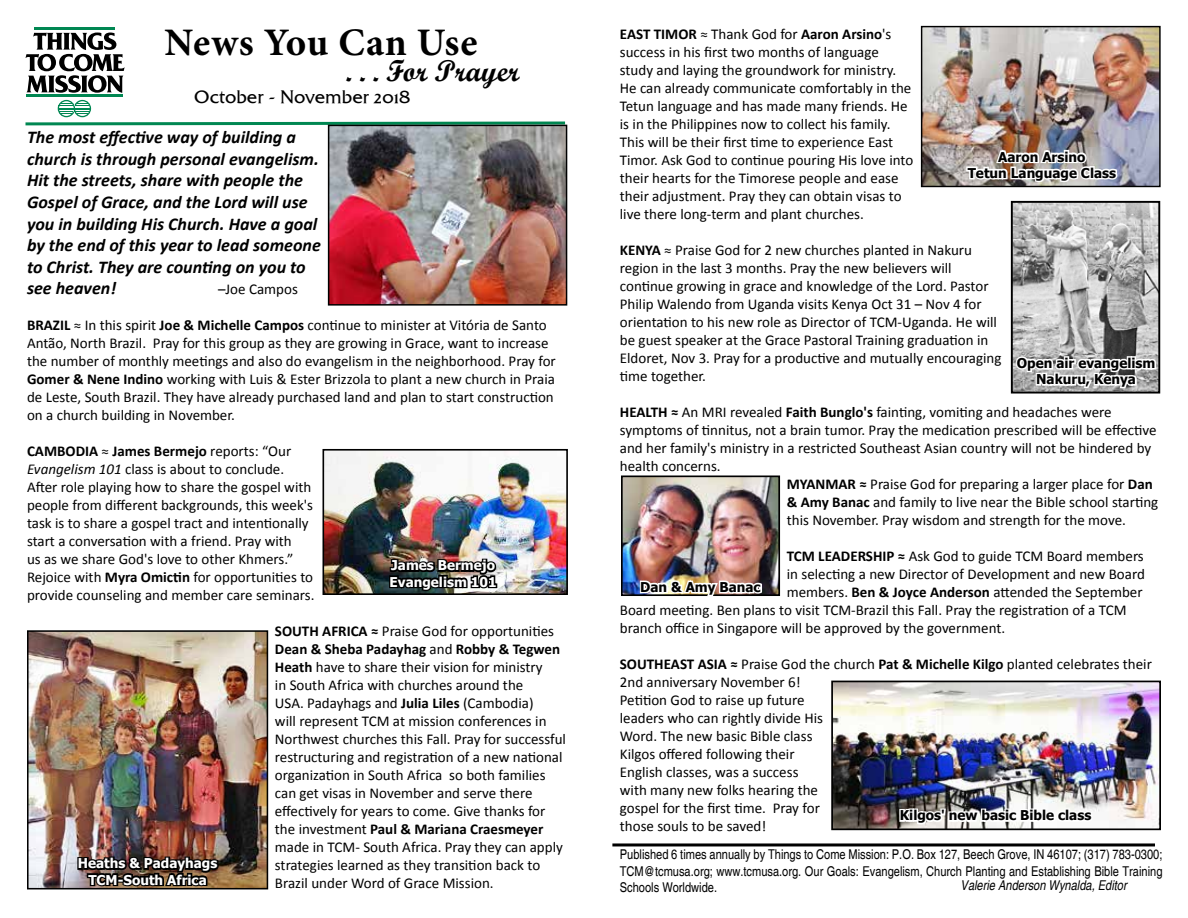
<style>
.page{position:relative;width:1188px;height:918px;background:#fff}
.page>*{position:absolute;margin:0;border:0;box-sizing:border-box;transform-origin:0 0}
.t1{font:700 39px "Minion Pro";letter-spacing:.015em;color:#000}
.t2{font:30px "Script MT Bold";color:#000}
.t3{font:italic 700 18px/21.6px "Calibri";color:#000}
.t4{font:18px "Friz Quadrata OSTT";letter-spacing:-.005em;color:#000}
.t5{font:15px/18px "Calibri";color:#000}
.t6{font:condensed 13.5px/16.2px "Helvetica";color:#000;text-align:justify}
.t7{font:700 13.5px/16.2px "Tahoma";color:#000;text-align:center}
.t8{font:700 13.5px/16.2px "Tahoma";color:#fff;text-align:center}
.t9{font:italic condensed 13.5px "Helvetica";color:#000}
.s1{font-weight:700}
.s2{font-style:italic}
</style>
<div class="page">
<svg style="left:26px;top:33px;width:98px;height:60px"></svg>
<hr style="left:26px;top:95px;width:97px;height:2px;background:#008752">
<hr style="left:34px;top:27px;width:81px;height:3px;background:#008752">
<svg style="left:25px;top:100px;width:543px;height:27px"></svg>
<hr style="left:612px;top:843px;width:543px;height:3px;background:#000">
<img style="left:331px;top:128px;width:233px;height:175px">
<div style="left:328px;top:125px;width:239px;height:181px;border:2px solid #000"></div>
<img style="left:30px;top:633px;width:235px;height:253px">
<div style="left:27px;top:630px;width:241px;height:259px;border:2px solid #000"></div>
<img style="left:923px;top:28px;width:236px;height:157px">
<div style="left:921px;top:26px;width:240px;height:161px;border:1px solid #000"></div>
<img style="left:326px;top:452px;width:239px;height:140px">
<div style="left:323px;top:449px;width:245px;height:146px;border:2px solid #000"></div>
<img style="left:834px;top:684px;width:324px;height:143px">
<div style="left:831px;top:681px;width:330px;height:149px;border:2px solid #000"></div>
<img style="left:624px;top:479px;width:153px;height:114px">
<div style="left:621px;top:476px;width:159px;height:120px;border:2px solid #000"></div>
<img style="left:1014px;top:204px;width:143px;height:151px">
<div style="left:1011px;top:201px;width:149px;height:193px;border:2px solid #000"></div>
<img style="left:76px;top:855px;width:145px;height:35px">
<img style="left:388px;top:557px;width:111px;height:37px">
<img style="left:965px;top:144px;width:155px;height:44px">
<svg style="left:1014px;top:355px;width:144px;height:39px"></svg>
<img style="left:638px;top:575px;width:126px;height:21px">
<svg style="left:898px;top:804px;width:197px;height:26px"></svg>
<h1 class="t1" style="left:164px;top:15px;width:315px">News You Can Use</h1>
<p class="t4" style="left:194px;top:85px;width:218px">October - November 2018</p>
<h2 class="t2" style="left:346px;top:53px;width:175px">. . . For Prayer</h2>
<p class="t3" style="left:27px;top:126px;width:295px">The most effective way of building a church is through personal evangelism.<br>Hit the streets, share with people the Gospel of Grace, and the Lord will use you in building His Church. Have a goal by the end of this year to lead someone to Christ. They are counting on you to see heaven!</p>
<p class="t5" style="left:218px;top:280px;width:81px">–Joe Campos</p>
<p class="t5" style="left:27px;top:316px;width:530px"><span class="s1">BRAZIL</span> ≈ In this spirit <span class="s1">Joe &amp; Michelle Campos</span> continue to minister at Vitória de Santo Antão, North Brazil. Pray for this group as they are growing in Grace, want to increase the number of monthly meetings and also do evangelism in the neighborhood. Pray for <span class="s1">Gomer &amp; Nene Indino</span> working with Luis &amp; Ester Brizzola to plant a new church in Praia de Leste, South Brazil. They have already purchased land and plan to start construction on a church building in November.</p>
<p class="t5" style="left:27px;top:442px;width:289px"><span class="s1">CAMBODIA</span> ≈ <span class="s1">James Bermejo</span> reports: “Our <span class="s2">Evangelism 101</span> class is about to conclude.<br>After role playing how to share the gospel with people from different backgrounds, this week's task is to share a gospel tract and intentionally start a conversation with a friend. Pray with<br>us as we share God's love to other Khmers.” Rejoice with <span class="s1">Myra Omictin</span> for opportunities to provide counseling and member care seminars.</p>
<p class="t5" style="left:275px;top:622px;width:293px"><span class="s1">SOUTH AFRICA ≈</span> Praise God for opportunities <span class="s1">Dean &amp; Sheba Padayhag</span> and <span class="s1">Robby &amp; Tegwen Heath</span> have to share their vision for ministry<br>in South Africa with churches around the<br>USA. Padayhags and <span class="s1">Julia Liles</span> (Cambodia)<br>will represent TCM at mission conferences in Northwest churches this Fall. Pray for successful restructuring and registration of a new national organization in South Africa so both families can get visas in November and serve there effectively for years to come. Give thanks for the investment <span class="s1">Paul &amp; Mariana Craesmeyer </span>made in TCM- South Africa. Pray they can apply strategies learned as they transition back to Brazil under Word of Grace Mission.</p>
<p class="t8" style="left:390px;top:557px;width:109px;text-align:left">James Bermejo<br>Evangelism 101</p>
<p class="t8" style="left:78px;top:855px;width:141px">Heaths &amp; Padayhags<br>TCM-South Africa</p>
<p class="t5" style="left:620px;top:25px;width:295px"><span class="s1">EAST TIMOR</span> ≈ Thank God for <span class="s1">Aaron Arsino</span>'s success in his first two months of language study and laying the groundwork for ministry.<br>He can already communicate comfortably in the Tetun language and has made many friends. He is in the Philippines now to collect his family.<br>This will be their first time to experience East Timor. Ask God to continue pouring His love into their hearts for the Timorese people and ease their adjustment. Pray they can obtain visas to live there long-term and plant churches.</p>
<p class="t5" style="left:620px;top:241px;width:383px"><span class="s1">KENYA</span> ≈ Praise God for 2 new churches planted in Nakuru region in the last 3 months. Pray the new believers will continue growing in grace and knowledge of the Lord. Pastor Philip Walendo from Uganda visits Kenya Oct 31 – Nov 4 for orientation to his new role as Director of TCM-Uganda. He will be guest speaker at the Grace Pastoral Training graduation in Eldoret, Nov 3. Pray for a productive and mutually encouraging time together.</p>
<p class="t5" style="left:620px;top:403px;width:493px"><span class="s1">HEALTH ≈</span> An MRI revealed <span class="s1">Faith Bunglo's</span> fainting, vomiting and headaches were</p>
<p class="t5" style="left:620px;top:421px;width:538px">symptoms of tinnitus, not a brain tumor. Pray the medication prescribed will be effective</p>
<p class="t5" style="left:620px;top:439px;width:533px">and her family's ministry in a restricted Southeast Asian country will not be hindered by</p>
<p class="t5" style="left:620px;top:457px;width:102px">health concerns.</p>
<p class="t5" style="left:787px;top:475px;width:368px"><span class="s1">MYANMAR ≈</span> Praise God for preparing a larger place for <span class="s1">Dan</span></p>
<p class="t5" style="left:787px;top:493px;width:373px"><span class="s1">&amp; Amy Banac</span> and family to live near the Bible school starting</p>
<p class="t5" style="left:787px;top:511px;width:341px">this November. Pray wisdom and strength for the move.</p>
<p class="t5" style="left:787px;top:547px;width:359px"><span class="s1">TCM LEADERSHIP ≈</span> Ask God to guide TCM Board members</p>
<p class="t5" style="left:787px;top:565px;width:360px">in selecting a new Director of Development and new Board</p>
<p class="t5" style="left:787px;top:583px;width:357px">members. <span class="s1">Ben &amp; Joyce Anderson</span> attended the September</p>
<p class="t5" style="left:620px;top:601px;width:508px">Board meeting. Ben plans to visit TCM-Brazil this Fall. Pray the registration of a TCM</p>
<p class="t5" style="left:620px;top:619px;width:387px">branch office in Singapore will be approved by the government.</p>
<p class="t5" style="left:620px;top:655px;width:534px"><span class="s1">SOUTHEAST ASIA ≈</span> Praise God the church <span class="s1">Pat &amp; Michelle Kilgo</span> planted celebrates their 2nd anniversary November 6!<br>Petition God to raise up future<br>leaders who can rightly divide His<br>Word. The new basic Bible class<br>Kilgos offered following their<br>English classes, was a success<br>with many new folks hearing the<br>gospel for the first time. Pray for<br>those souls to be saved!</p>
<p class="t7" style="left:968px;top:148px;width:150px">Aaron Arsino<br>Tetun Language Class</p>
<p class="t7" style="left:1017px;top:354px;width:140px">Open air evangelism<br>Nakuru, Kenya</p>
<p class="t7" style="left:640px;top:578px;width:122px">Dan &amp; Amy Banac</p>
<p class="t7" style="left:900px;top:806px;width:193px">Kilgos' new basic Bible class</p>
<p class="t6" style="left:620px;top:847px;width:544px">Published 6 times annually by Things to Come Mission: P.O. Box 127, Beech Grove, IN 46107; (317) 783‑0300; TCM@tcmusa.org; www.tcmusa.org. Our Goals: Evangelism, Church Planting and Establishing Bible Training Schools Worldwide.</p>
<p class="t9" style="left:961px;top:878px;width:168px">Valerie Anderson Wynalda, Editor</p>
</div>
